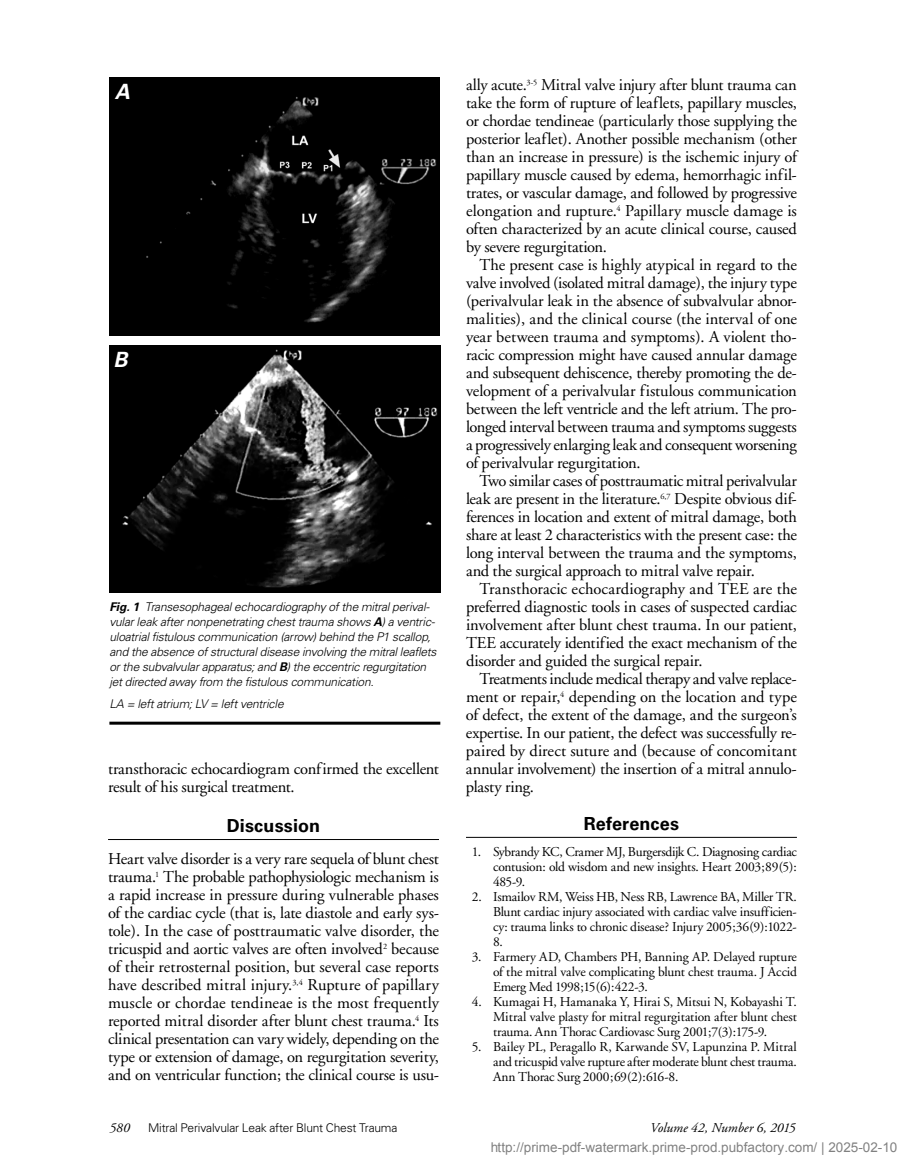
<style>
.page{position:relative;width:905px;height:1175px;background:#fff}
.page>*{position:absolute;margin:0;border:0;box-sizing:border-box;transform-origin:0 0}
.t1{font:italic 700 21px "Univers LT";color:#fff}
.t2{font:700 18px "Univers LT";letter-spacing:.01em;color:#000}
.t3{font:16.5px/18px "Adobe Garamond";letter-spacing:-.015em;color:#000;text-align:justify}
.t4{font:13.5px/15px "Adobe Garamond";letter-spacing:-.02em;color:#000;text-align:justify}
.t5{font:13.5px "Arial";color:rgb(0 0 0/.5)}
.t6{font:italic 13.5px "Adobe Garamond";color:#000}
.t7{font:italic 300 12px/15px "Univers LT";letter-spacing:-.015em;color:#000}
.t8{font:300 12px "Univers LT";letter-spacing:-.015em;color:#000}
.s1{font-weight:700}
</style>
<div class="page">
<hr style="left:108px;top:839px;width:331px;height:1px;background:#000">
<hr style="left:466px;top:837px;width:330px;height:1px;background:#000">
<hr style="left:109px;top:721px;width:331px;height:3px;background:#000">
<img style="left:109px;top:78px;width:330px;height:257px">
<img style="left:109px;top:346px;width:331px;height:246px">
<p class="t1" style="left:115px;top:79px;width:17px">A</p>
<p class="t1" style="left:113px;top:347px;width:16px">B</p>
<p class="t7" style="left:109px;top:599px;width:328px"><span class="s1">Fig. 1</span> Transesophageal echocardiography of the mitral perival&shy;vular leak after nonpenetrating chest trauma shows <span class="s1">A</span>) a ventric&shy;uloatrial fistulous communication (arrow) behind the P1 scallop, and the absence of structural disease involving the mitral leaflets or the subvalvular apparatus; and <span class="s1">B</span>) the eccentric regurgitation jet directed away from the fistulous communication.</p>
<p class="t7" style="left:109px;top:696px;width:176px">LA = left atrium; LV = left ventricle</p>
<p class="t3" style="left:108px;top:760px;width:332px">transthoracic echocardiogram confirmed the excellent result of his surgical treatment.</p>
<p class="t2" style="left:227px;top:815px;width:95px">Discussion</p>
<p class="t3" style="left:108px;top:850px;width:332px">Heart valve disorder is a very rare sequela of blunt chest trauma.<sup>1</sup> The probable pathophysiologic mechanism is a rapid increase in pressure during vulnerable phases of the cardiac cycle (that is, late diastole and early sys&shy;tole). In the case of posttraumatic valve disorder, the tricuspid and aortic valves are often involved<sup>2</sup> because of their retrosternal position, but several case reports have described mitral injury.<sup>3,4</sup> Rupture of papillary muscle or chordae tendineae is the most frequently reported mitral disorder after blunt chest trauma.<sup>4</sup> Its clinical presentation can vary widely, depending on the type or extension of damage, on regurgitation severity, and on ventricular function; the clinical course is usu-</p>
<p class="t3" style="left:466px;top:76px;width:332px">ally acute.<sup>3-5</sup> Mitral valve injury after blunt trauma can take the form of rupture of leaflets, papillary muscles, or chordae tendineae (particularly those supplying the posterior leaflet). Another possible mechanism (other than an increase in pressure) is the ischemic injury of papillary muscle caused by edema, hemorrhagic infil&shy;trates, or vascular damage, and followed by progressive elongation and rupture.<sup>4</sup> Papillary muscle damage is often characterized by an acute clinical course, caused by severe regurgitation.</p>
<p class="t3" style="left:466px;top:256px;width:332px;text-indent:13px">The present case is highly atypical in regard to the valve involved (isolated mitral damage), the injury type (perivalvular leak in the absence of subvalvular abnor&shy;malities), and the clinical course (the interval of one year between trauma and symptoms). A violent tho&shy;racic compression might have caused annular damage and subsequent dehiscence, thereby promoting the de&shy;velopment of a perivalvular fistulous communication between the left ventricle and the left atrium. The pro&shy;longed interval between trauma and symptoms suggests a progressively enlarging leak and consequent worsening of perivalvular regurgitation.</p>
<p class="t3" style="left:466px;top:472px;width:332px;text-indent:13px">Two similar cases of posttraumatic mitral perivalvular leak are present in the literature.<sup>6,7</sup> Despite obvious dif&shy;ferences in location and extent of mitral damage, both share at least 2 characteristics with the present case: the long interval between the trauma and the symptoms, and the surgical approach to mitral valve repair.</p>
<p class="t3" style="left:466px;top:580px;width:332px;text-indent:13px">Transthoracic echocardiography and TEE are the preferred diagnostic tools in cases of suspected cardiac involvement after blunt chest trauma. In our patient, TEE accurately identified the exact mechanism of the disorder and guided the surgical repair.</p>
<p class="t3" style="left:466px;top:670px;width:332px;text-indent:14px">Treatments include medical therapy and valve replace&shy;ment or repair,<sup>4</sup> depending on the location and type of defect, the extent of the damage, and the surgeon’s expertise. In our patient, the defect was successfully re&shy;paired by direct suture and (because of concomitant annular involvement) the insertion of a mitral annulo&shy;plasty ring.</p>
<p class="t2" style="left:583px;top:813px;width:97px">References</p>
<p class="t4" style="left:493px;top:844px;width:305px;text-indent:-21px">1. Sybrandy KC, Cramer MJ, Burgersdijk C. Diagnosing cardiac contusion: old wisdom and new insights. Heart 2003;89(5):<br>485-9.</p>
<p class="t4" style="left:493px;top:889px;width:305px;text-indent:-21px">2. Ismailov RM, Weiss HB, Ness RB, Lawrence BA, Miller TR.<br>Blunt cardiac injury associated with cardiac valve insufficien&shy;cy: trauma links to chronic disease? Injury 2005;36(9):1022- 8.</p>
<p class="t4" style="left:493px;top:949px;width:305px;text-indent:-21px">3. Farmery AD, Chambers PH, Banning AP. Delayed rupture of the mitral valve complicating blunt chest trauma. J Accid Emerg Med 1998;15(6):422-3.</p>
<p class="t4" style="left:493px;top:994px;width:305px;text-indent:-21px">4. Kumagai H, Hamanaka Y, Hirai S, Mitsui N, Kobayashi T.<br>Mitral valve plasty for mitral regurgitation after blunt chest trauma. Ann Thorac Cardiovasc Surg 2001;7(3):175-9.</p>
<p class="t4" style="left:493px;top:1039px;width:305px;text-indent:-21px">5. Bailey PL, Peragallo R, Karwande SV, Lapunzina P. Mitral and tricuspid valve rupture after moderate blunt chest trauma.<br>Ann Thorac Surg 2000;69(2):616-8.</p>
<p class="t6" style="left:110px;top:1120px;width:22px">580</p>
<p class="t8" style="left:148px;top:1120px;width:251px">Mitral Perivalvular Leak after Blunt Chest Trauma</p>
<p class="t6" style="left:650px;top:1120px;width:147px">Volume 42, Number 6, 2015</p>
<p class="t5" style="left:490px;top:1140px;width:409px">http://prime-pdf-watermark.prime-prod.pubfactory.com/ | 2025-02-10</p>
</div>
